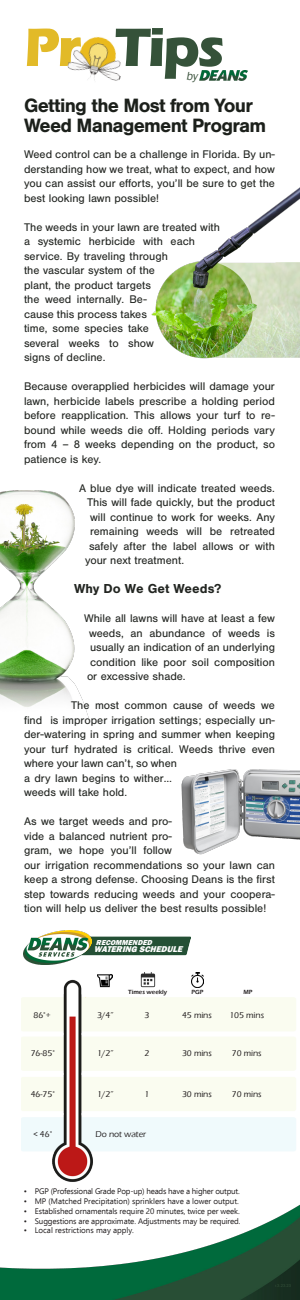
<style>
.page{position:relative;width:300px;height:1300px;background:#fff}
.page>*{position:absolute;margin:0;border:0;box-sizing:border-box;transform-origin:0 0}
.t1{font:700 56px "Eras ITC";color:#355239}
.t2{font:700 56px "Eras ITC";color:#e2ba28}
.t3{font:700 20px "Nimbus San";letter-spacing:-.04em;color:#1c201b}
.t4{font:700 13.5px "Nimbus San";color:#222521}
.t5{font:italic 12px "Franklin Gothic";color:#3b533c}
.t6{font:11.5px/14.5px "Nimbus San";color:#222521;text-align:justify}
.t7{font:500 8.7px "Eras ITC";color:#231f20}
.t8{font:italic 800 8.7px "Franklin Gothic";color:#fff}
.t9{font:8px "Ebrima";letter-spacing:-.015em;color:#231f20}
.t10{font:italic 800 7.4px "Franklin Gothic";color:#fff}
.t11{font:600 6.2px "Eras ITC";color:#231f20}
</style>
<div class="page">
<img style="left:21px;top:980px;width:275px;height:202px">
<img style="left:192px;top:973px;width:11px;height:14px">
<img style="left:98px;top:974px;width:14px;height:14px">
<img style="left:59px;top:930px;width:132px;height:26px">
<img style="left:24px;top:931px;width:68px;height:33px">
<img style="left:141px;top:972px;width:15px;height:16px">
<img style="left:151px;top:187px;width:149px;height:172px">
<img style="left:0;top:490px;width:90px;height:230px">
<img style="left:0;top:1204px;width:300px;height:96px">
<img style="left:181px;top:769px;width:119px;height:86px">
<img style="left:200px;top:71px;width:48px;height:10px">
<img style="left:67px;top:37px;width:54px;height:44px">
<p class="t2" style="left:24px;top:15px;width:59px">Pr</p>
<p class="t1" style="left:115px;top:15px;width:112px">Tips</p>
<p class="t5" style="left:186px;top:68px;width:15px">by</p>
<p class="t3" style="left:24px;top:94px;width:231px">Getting the Most from Your</p>
<p class="t3" style="left:24px;top:114px;width:244px">Weed Management Program</p>
<p class="t6" style="left:24px;top:147px;width:253px">Weed control can be a challenge in Florida. By un&shy;derstanding how we treat, what to expect, and how you can assist our efforts, you’ll be sure to get the best looking lawn possible!</p>
<p class="t6" style="left:24px;top:220px;width:198px;text-align:left">The weeds in your lawn are treated with a systemic herbicide with each service. By traveling through<br>the vascular system of the<br>plant, the product targets<br>the weed internally. Be-<br>cause this process takes<br>time, some species take<br>several weeks to show<br>signs of decline.</p>
<p class="t6" style="left:24px;top:379px;width:253px">Because overapplied herbicides will damage your lawn, herbicide labels prescribe a holding period before reapplication. This allows your turf to re&shy;bound while weeds die off. Holding periods vary from 4 – 8 weeks depending on the product, so patience is key.</p>
<p class="t6" style="left:79px;top:481px;width:198px">A blue dye will indicate treated weeds.</p>
<p class="t6" style="left:87px;top:495px;width:190px">This will fade quickly, but the product</p>
<p class="t6" style="left:90px;top:510px;width:187px">will continue to work for weeks. Any</p>
<p class="t6" style="left:90px;top:524px;width:187px">remaining weeds will be retreated</p>
<p class="t6" style="left:89px;top:539px;width:188px">safely after the label allows or with</p>
<p class="t6" style="left:85px;top:553px;width:101px">your next treatment.</p>
<p class="t4" style="left:74px;top:581px;width:149px">Why Do We Get Weeds?</p>
<p class="t6" style="left:84px;top:611px;width:193px">While all lawns will have at least a few weeds, an abundance of weeds is usually an indication of an underlying condition like poor soil composition or excessive shade.</p>
<p class="t6" style="left:24px;top:698px;width:253px;text-align:left;text-indent:47px">The most common cause of weeds we find is improper irrigation settings; especially un&shy;der-watering in spring and summer when keeping your turf hydrated is critical. Weeds thrive even where your lawn can’t, so when<br>a dry lawn begins to wither…<br>weeds will take hold.</p>
<p class="t6" style="left:24px;top:814px;width:253px;text-align:left">As we target weeds and pro-<br>vide a balanced nutrient pro-<br>gram, we hope you’ll follow<br>our irrigation recommendations so your lawn can keep a strong defense. Choosing Deans is the first step towards reducing weeds and your coopera&shy;tion will help us deliver the best results possible!</p>
<p class="t10" style="left:96px;top:937px;width:60px">RECOMMENDED</p>
<p class="t8" style="left:94px;top:944px;width:93px">WATERING SCHEDULE</p>
<p class="t11" style="left:128px;top:989px;width:40px">Times weekly</p>
<p class="t11" style="left:192px;top:988px;width:13px">PGP</p>
<p class="t7" style="left:33px;top:1010px;width:19px">86°+</p>
<p class="t7" style="left:31px;top:1049px;width:26px">76-85°</p>
<p class="t7" style="left:97px;top:1010px;width:18px">3/4”</p>
<p class="t7" style="left:97px;top:1049px;width:18px">1/2”</p>
<p class="t7" style="left:145px;top:1010px;width:6px">3</p>
<p class="t7" style="left:145px;top:1049px;width:6px">2</p>
<p class="t7" style="left:97px;top:1090px;width:18px">1/2”</p>
<p class="t7" style="left:31px;top:1090px;width:26px">46-75°</p>
<p class="t7" style="left:33px;top:1129px;width:20px">&lt; 46°</p>
<p class="t7" style="left:96px;top:1129px;width:52px">Do not water</p>
<p class="t7" style="left:145px;top:1090px;width:6px">1</p>
<p class="t7" style="left:182px;top:1010px;width:31px">45 mins</p>
<p class="t7" style="left:182px;top:1049px;width:31px">30 mins</p>
<p class="t7" style="left:182px;top:1090px;width:31px">30 mins</p>
<p class="t11" style="left:244px;top:988px;width:11px">MP</p>
<p class="t7" style="left:229px;top:1010px;width:36px">105 mins</p>
<p class="t7" style="left:232px;top:1049px;width:31px">70 mins</p>
<p class="t7" style="left:232px;top:1090px;width:31px">70 mins</p>
<p class="t9" style="left:24px;top:1185px;width:217px">• PGP (Professional Grade Pop-up) heads have a higher output.</p>
<p class="t9" style="left:24px;top:1195px;width:217px">• MP (Matched Precipitation) sprinklers have a lower output.</p>
<p class="t9" style="left:24px;top:1205px;width:218px">• Established ornamentals require 20 minutes, twice per week.</p>
<p class="t9" style="left:24px;top:1215px;width:218px">• Suggestions are approximate. Adjustments may be required.</p>
<p class="t9" style="left:24px;top:1225px;width:112px">• Local restrictions may apply.</p>
</div>
